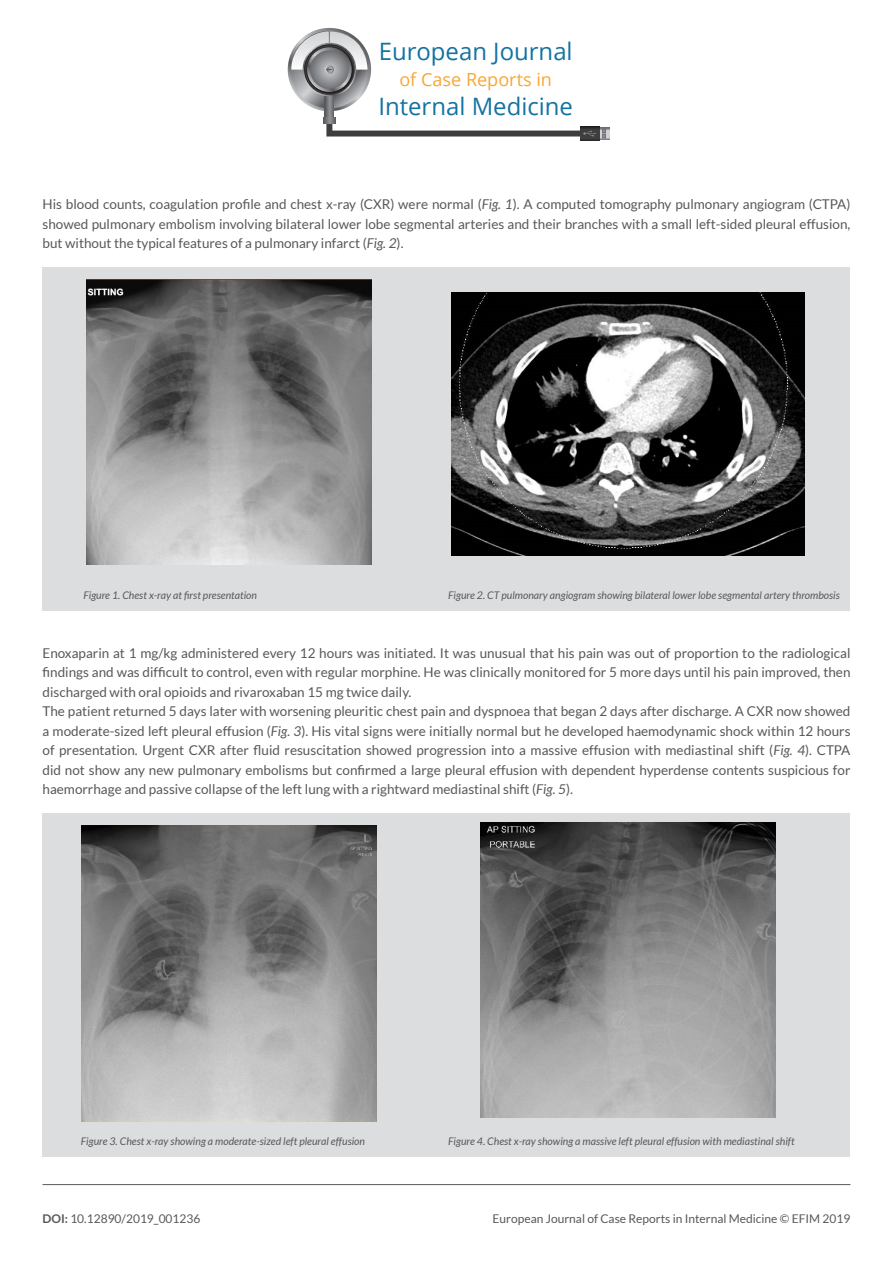
<style>
.page{position:relative;width:893px;height:1263px;background:#fff}
.page>*{position:absolute;margin:0;border:0;box-sizing:border-box;transform-origin:0 0}
.t1{font:24px "Open Sans";color:#1373a1}
.t2{font:18px "Open Sans";color:#faa633}
.TESTO_ARTICOLO{font:13.5px/19.5px "Lato";color:#57585a;text-align:justify}
.t3{font:12px "Lato";color:#57585a}
.DIDASCALIA{font:italic 10.5px "Lato";color:#57585a}
.s1{font-style:italic}
.s2{font-weight:700}
</style>
<div class="page">
<svg style="left:288px;top:28px;width:83px;height:83px"></svg>
<svg style="left:291px;top:31px;width:77px;height:77px"></svg>
<svg style="left:325px;top:96px;width:9px;height:21px"></svg>
<svg style="left:303px;top:43px;width:53px;height:53px"></svg>
<svg style="left:304px;top:44px;width:51px;height:51px"></svg>
<svg style="left:307px;top:47px;width:45px;height:45px"></svg>
<svg style="left:310px;top:50px;width:39px;height:39px"></svg>
<svg style="left:291px;top:31px;width:76px;height:43px"></svg>
<svg style="left:600px;top:128px;width:10px;height:11px"></svg>
<svg style="left:603px;top:129px;width:2px;height:9px"></svg>
<svg style="left:580px;top:126px;width:20px;height:15px"></svg>
<svg style="left:323px;top:117px;width:273px;height:20px"></svg>
<hr style="left:43px;top:1184px;width:807px;height:1px;background:#57585a">
<div style="left:43px;top:268px;width:807px;height:343px;background:#dcdddf"></div>
<img style="left:87px;top:280px;width:285px;height:284px">
<img style="left:452px;top:292px;width:352px;height:263px">
<div style="left:43px;top:814px;width:807px;height:343px;background:#dcdddf"></div>
<img style="left:82px;top:826px;width:295px;height:295px">
<img style="left:480px;top:822px;width:296px;height:295px">
<h1 class="t1" style="left:379px;top:35px;width:196px">European Journal</h1>
<h2 class="t2" style="left:399px;top:67px;width:154px">of Case Reports in</h2>
<h1 class="t1" style="left:378px;top:89px;width:196px">Internal Medicine</h1>
<p class="TESTO_ARTICOLO" style="left:43px;top:194px;width:809px">His blood counts, coagulation profile and chest x-ray (CXR) were normal (<span class="s1">Fig. 1</span>). A computed tomography pulmonary angiogram (CTPA) showed pulmonary embolism involving bilateral lower lobe segmental arteries and their branches with a small left-sided pleural effusion, but without the typical features of a pulmonary infarct (<span class="s1">Fig. 2</span>).</p>
<p class="DIDASCALIA" style="left:83px;top:589px;width:175px">Figure 1. Chest x-ray at first presentation</p>
<p class="DIDASCALIA" style="left:448px;top:589px;width:393px">Figure 2. CT pulmonary angiogram showing bilateral lower lobe segmental artery thrombosis</p>
<p class="TESTO_ARTICOLO" style="left:43px;top:643px;width:809px">Enoxaparin at 1 mg/kg administered every 12 hours was initiated. It was unusual that his pain was out of proportion to the radiological findings and was difficult to control, even with regular morphine. He was clinically monitored for 5 more days until his pain improved, then discharged with oral opioids and rivaroxaban 15 mg twice daily.</p>
<p class="TESTO_ARTICOLO" style="left:43px;top:701px;width:809px">The patient returned 5 days later with worsening pleuritic chest pain and dyspnoea that began 2 days after discharge. A CXR now showed a moderate-sized left pleural effusion (<span class="s1">Fig. 3</span>). His vital signs were initially normal but he developed haemodynamic shock within 12 hours of presentation. Urgent CXR after fluid resuscitation showed progression into a massive effusion with mediastinal shift (<span class="s1">Fig. 4</span>). CTPA did not show any new pulmonary embolisms but confirmed a large pleural effusion with dependent hyperdense contents suspicious for haemorrhage and passive collapse of the left lung with a rightward mediastinal shift (<span class="s1">Fig. 5</span>).</p>
<p class="DIDASCALIA" style="left:81px;top:1135px;width:286px">Figure 3. Chest x-ray showing a moderate-sized left pleural effusion</p>
<p class="DIDASCALIA" style="left:448px;top:1135px;width:348px">Figure 4. Chest x-ray showing a massive left pleural effusion with mediastinal shift</p>
<p class="t3" style="left:43px;top:1212px;width:159px"><span class="s2">DOI:</span> 10.12890/2019_001236</p>
<p class="t3" style="left:493px;top:1212px;width:359px">European Journal of Case Reports in Internal Medicine © EFIM 2019</p>
</div>
